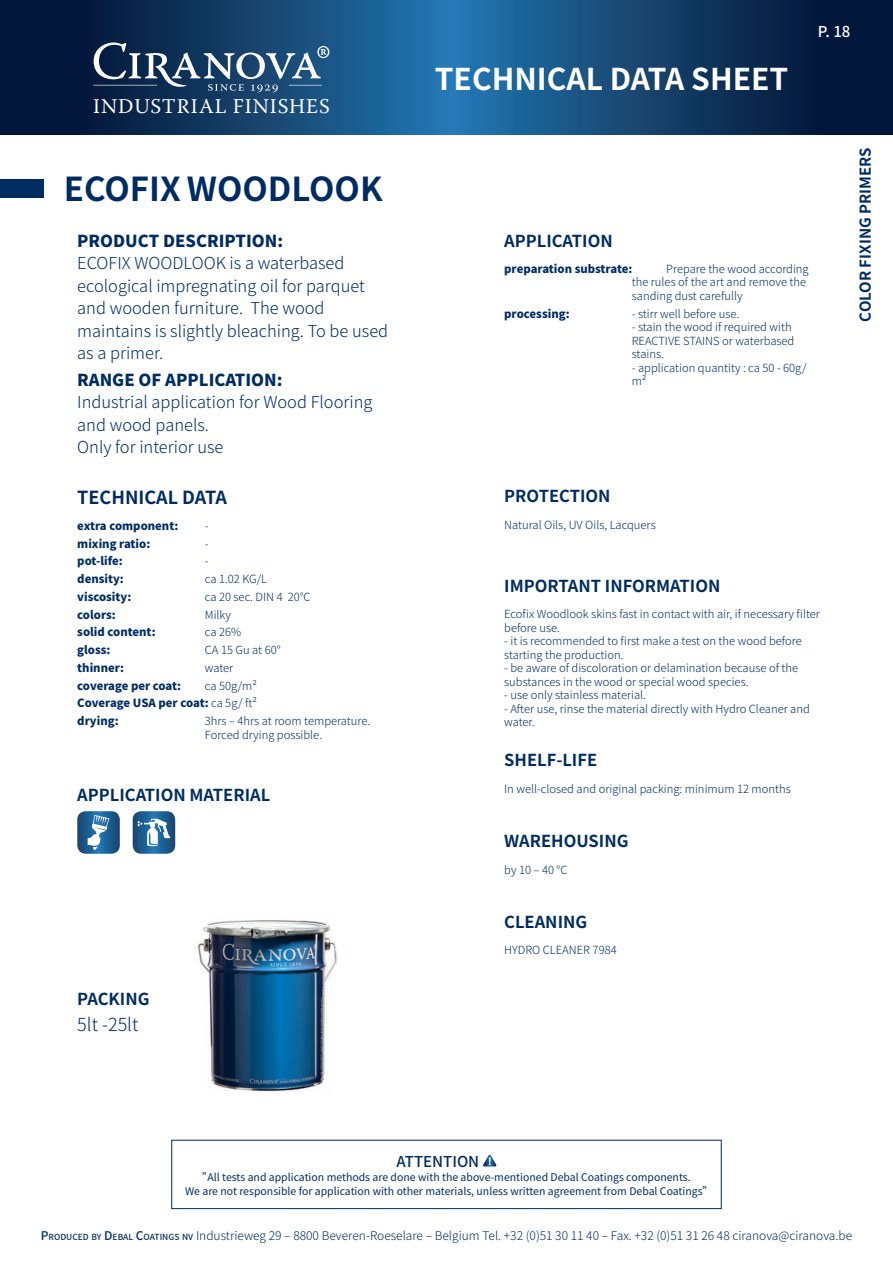
<style>
.page{position:relative;width:893px;height:1263px;background:#fff}
.page>*{position:absolute;margin:0;border:0;box-sizing:border-box;transform-origin:0 0}
.t1{font:700 33px "Noto Sans SC";color:#002c62}
.t2{font:700 30px "Noto Sans SC";color:#fff}
.t3{font:20.85px "Warnock Pro";letter-spacing:.045em;color:#fff}
.t4{font:700 18px "Noto Sans SC";color:#002c62}
.t5{font:300 18px "Noto Sans SC";color:#002c62}
.t6{font:300 16.5px/22.5px "Noto Sans SC";color:#002c62}
.t7{font:700 16.5px "Noto Sans SC";color:#002c62}
.t8{font:900 16.5px "Noto Sans SC";color:#002c62}
.t9{font:700 15px "Noto Sans SC";color:#002c62}
.t10{font:500 15px "Noto Sans SC";color:#002c62}
.t11{font:500 15px "Noto Sans SC";color:#fff}
.t12{font:300 12px "Noto Sans SC";color:#002c62}
.t13{font:300 11.25px/13.5px "Noto Sans SC";color:#002c62}
.t14{font:900 11.25px/17.7px "Noto Sans SC";color:#002c62;text-align:justify}
.t15{font:10.5px/14.2px "Noto Sans SC";color:#002c62;text-align:center}
.s1{font-weight:300}
.s2{font-style:inherit}
.s3{font-weight:500}
.s4{font-weight:500;font-size:8.4px}
</style>
<div class="page">
<svg style="left:0;top:0;width:893px;height:135px;background:#123f6b"></svg>
<svg style="left:94px;top:43px;width:235px;height:49px;background:#3e5d7e"></svg>
<hr style="left:289px;top:85px;width:33px;height:1px;background:#fff">
<hr style="left:93px;top:85px;width:64px;height:1px;background:#fff">
<svg style="left:483px;top:1155px;width:13px;height:11px"></svg>
<div style="left:171px;top:1140px;width:551px;height:69px;border:1px solid #002c62"></div>
<img style="left:198px;top:920px;width:139px;height:172px">
<div style="left:0;top:179px;width:44px;height:19px;background:#002c62"></div>
<svg style="left:77px;top:811px;width:43px;height:43px;background:#487ba4"></svg>
<svg style="left:133px;top:811px;width:42px;height:43px"></svg>
<h3 class="t3" style="left:93px;top:94px;width:238px">INDUSTRIAL FINISHES</h3>
<h1 class="t1" style="left:64px;top:170px;width:320px">ECOFIX WOODLOOK</h1>
<h3 class="t8" style="left:77px;top:231px;width:207px">PRODUCT DESCRIPTION:</h3>
<h3 class="t6" style="left:77px;top:252px;width:312px">ECOFIX WOODLOOK is a waterbased ecological impregnating oil for parquet and wooden furniture. The wood maintains is slightly bleaching. To be used as a primer.</h3>
<h3 class="t8" style="left:77px;top:370px;width:207px">RANGE OF APPLICATION:</h3>
<h3 class="t6" style="left:77px;top:391px;width:297px">Industrial application for Wood Flooring and wood panels.<br>Only for interior use</h3>
<h3 class="t4" style="left:77px;top:487px;width:151px">TECHNICAL DATA</h3>
<p class="t14" style="left:77px;top:517px;width:103px">extra component:</p>
<p class="t13" style="left:205px;top:519px;width:5px">-</p>
<p class="t14" style="left:77px;top:535px;width:75px">mixing ratio:</p>
<p class="t13" style="left:205px;top:537px;width:5px">-</p>
<p class="t14" style="left:77px;top:553px;width:47px">pot-life:</p>
<p class="t13" style="left:205px;top:555px;width:5px">-</p>
<p class="t14" style="left:77px;top:570px;width:48px">density:</p>
<p class="t13" style="left:205px;top:572px;width:64px">ca 1.02 KG/L</p>
<p class="t14" style="left:77px;top:588px;width:56px">viscosity:</p>
<p class="t13" style="left:205px;top:590px;width:107px">ca 20 sec. DIN 4 20°C</p>
<p class="t14" style="left:77px;top:606px;width:40px">colors:</p>
<p class="t13" style="left:205px;top:608px;width:28px">Milky</p>
<p class="t14" style="left:77px;top:624px;width:80px">solid content:</p>
<p class="t13" style="left:205px;top:626px;width:38px">ca 26%</p>
<p class="t14" style="left:77px;top:641px;width:35px">gloss:</p>
<p class="t13" style="left:205px;top:643px;width:77px">CA 15 Gu at 60°</p>
<p class="t14" style="left:77px;top:659px;width:48px">thinner:</p>
<p class="t13" style="left:205px;top:661px;width:30px">water</p>
<p class="t14" style="left:77px;top:677px;width:105px">coverage per coat:</p>
<p class="t14" style="left:77px;top:677px;width:181px;text-indent:128px"><span class="s1">ca 50g/m²<br></span>Coverage USA per coat: <span class="s1">ca 5g/ ft² </span>drying:</p>
<p class="t13" style="left:205px;top:714px;width:167px">3hrs – 4hrs at room temperature.<br>Forced drying possible.</p>
<h3 class="t7" style="left:77px;top:786px;width:194px">APPLICATION MATERIAL</h3>
<h3 class="t7" style="left:77px;top:990px;width:74px">PACKING</h3>
<h3 class="t5" style="left:77px;top:1014px;width:63px">5lt -25lt</h3>
<h2 class="t2" style="left:435px;top:62px;width:355px">TECHNICAL DATA SHEET</h2>
<h3 class="t11" style="left:818px;top:23px;width:34px"><span class="s2">P</span>. 18</h3>
<h3 class="t7" style="left:504px;top:231px;width:110px">APPLICATION</h3>
<p class="t14" style="left:504px;top:260px;width:130px">preparation substrate:</p>
<p class="t13" style="left:632px;top:262px;width:178px;text-indent:34px">Prepare the wood according the rules of the art and remove the sanding dust carefully</p>
<p class="t14" style="left:504px;top:305px;width:67px">processing:</p>
<p class="t13" style="left:632px;top:307px;width:109px">- stirr well before use.</p>
<p class="t13" style="left:632px;top:320px;width:164px">- stain the wood if required with<br>REACTIVE STAINS or waterbased stains.</p>
<p class="t13" style="left:632px;top:361px;width:176px">- application quantity : ca 50 - 60g/ m²</p>
<h3 class="t9" style="left:857px;top:322px;width:176px;rotate:-90deg">COLOR FIXING PRIMERS</h3>
<h3 class="t7" style="left:504px;top:487px;width:108px">PROTECTION</h3>
<p class="t13" style="left:504px;top:518px;width:153px">Natural Oils, UV Oils, Lacquers</p>
<h3 class="t7" style="left:504px;top:576px;width:218px">IMPORTANT INFORMATION</h3>
<p class="t13" style="left:504px;top:607px;width:317px">Ecofix Woodlook skins fast in contact with air, if necessary filter before use.</p>
<p class="t13" style="left:504px;top:634px;width:299px">- it is recommended to first make a test on the wood before starting the production.</p>
<p class="t13" style="left:504px;top:661px;width:295px">- be aware of discoloration or delamination because of the substances in the wood or special wood species.</p>
<p class="t13" style="left:504px;top:688px;width:143px">- use only stainless material.</p>
<p class="t13" style="left:504px;top:702px;width:307px">- After use, rinse the material directly with Hydro Cleaner and water.</p>
<h3 class="t7" style="left:504px;top:751px;width:94px">SHELF-LIFE</h3>
<p class="t13" style="left:504px;top:782px;width:288px">In well-closed and original packing: minimum 12 months</p>
<h3 class="t7" style="left:504px;top:832px;width:126px">WAREHOUSING</h3>
<p class="t13" style="left:504px;top:863px;width:65px">by 10 – 40 °C</p>
<h3 class="t7" style="left:504px;top:913px;width:85px">CLEANING</h3>
<p class="t13" style="left:504px;top:944px;width:114px">HYDRO CLEANER 7984</p>
<h3 class="t10" style="left:397px;top:1152px;width:84px">ATTENTION</h3>
<p class="t15" style="left:185px;top:1170px;width:530px">”All tests and application methods are done with the above-mentioned Debal Coatings components.<br>We are not responsible for application with other materials, unless written agreement from Debal Coatings”</p>
<p class="t12" style="left:41px;top:1228px;width:813px"><span class="s3">P</span><span class="s4">RODUCED BY</span> <span class="s3">D</span> <span class="s4">EBAL</span> <span class="s3">C</span><span class="s4">OATINGS NV</span> Industrieweg 29 – 8800 Beveren-Roeselare – Belgium Tel. +32 (0)51 30 11 40 – Fax. +32 (0)51 31 26 48 ciranova@ciranova.be</p>
</div>
